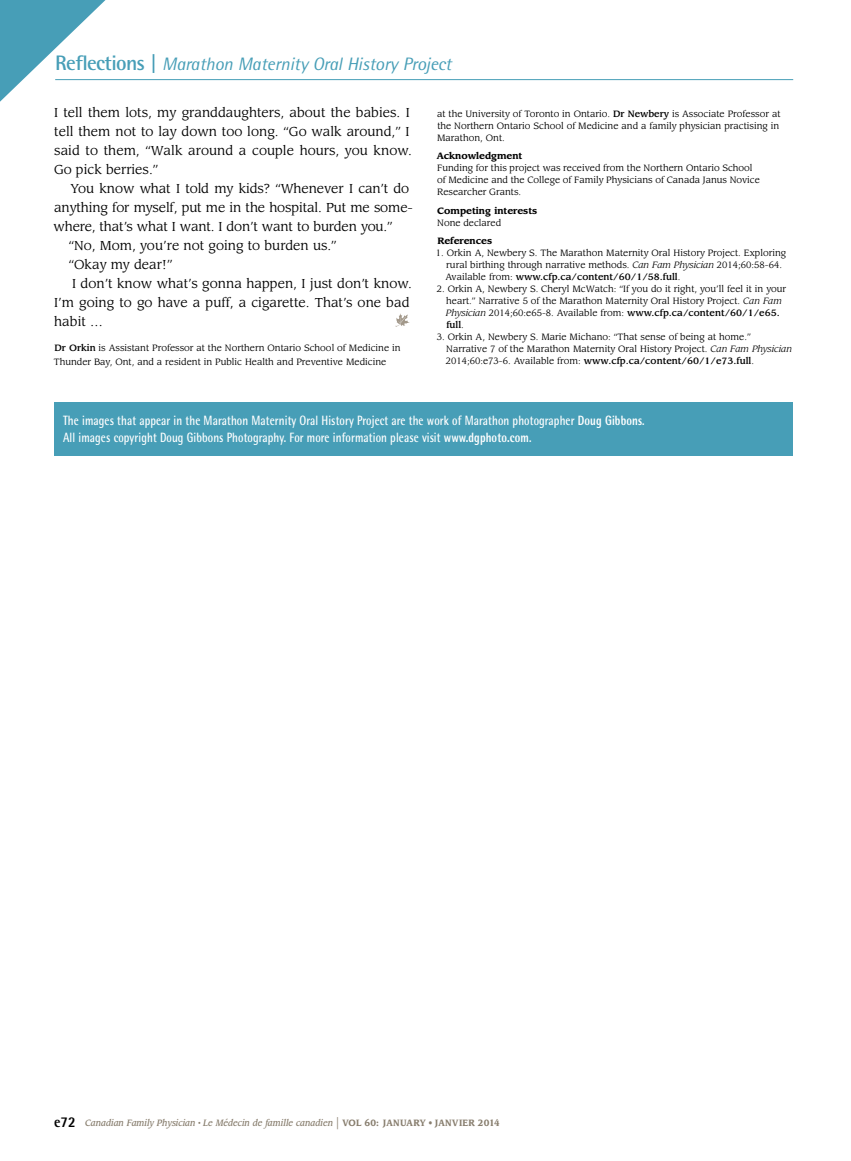
<style>
.page{position:relative;width:851px;height:1161px;background:#fff}
.page>*{position:absolute;margin:0;border:0;box-sizing:border-box;transform-origin:0 0}
.t1{font:italic 18px "Rotis Semi Sans Std";letter-spacing:-.01em;color:#479eb7}
.t2{font:700 13.5px/16.5px "Rotis Semi Sans Std";letter-spacing:.01em;color:#fff;scale:.8 1}
.t3{font:12.75px/19px "Leawood Std";color:#000}
.t4{font:9px/12.1px "Leawood Std";color:#000}
.t5{font:italic 500 9px "Leawood Std";color:#887e6e;scale:.9 1}
.t6{font:700 9px "Leawood Std";color:#000}
.s1{font-weight:700;font-style:normal;font-size:21px}
.s2{font-weight:500}
.s3{font-style:italic}
.s4{font-weight:800}
.s5{font-family:"Rotis Semi Sans Std";font-weight:800;font-style:normal;font-size:15px;color:#000}
.s6{font-weight:400;font-style:normal;font-size:15px}
.s7{font-weight:700;font-style:normal}
.s8{font-weight:400;font-style:normal}
</style>
<div class="page">
<hr style="left:55px;top:79px;width:738px;height:1px;background:#479eb7">
<svg style="left:0;top:0;width:127px;height:102px"></svg>
<svg style="left:395px;top:313px;width:15px;height:14px"></svg>
<div style="left:54px;top:402px;width:738px;height:54px;background:#479eb7"></div>
<h1 class="t1" style="left:55px;top:53px;width:398px"><span class="s1">Reflections |</span> Marathon Maternity Oral History Project</h1>
<h3 class="t3" style="left:54px;top:103px;width:359px">I tell them lots, my granddaughters, about the babies. I tell them not to lay down too long. “Go walk around,” I said to them, “Walk around a couple hours, you know.<br>Go pick berries.”</h3>
<h3 class="t3" style="left:71px;top:179px;width:340px">You know what I told my kids? “Whenever I can’t do</h3>
<h3 class="t3" style="left:54px;top:198px;width:360px">anything for myself, put me in the hospital. Put me some-</h3>
<h3 class="t3" style="left:54px;top:217px;width:340px">where, that’s what I want. I don’t want to burden you.”</h3>
<h3 class="t3" style="left:69px;top:236px;width:269px">“No, Mom, you’re not going to burden us.”</h3>
<h3 class="t3" style="left:69px;top:255px;width:105px">“Okay my dear!”</h3>
<h3 class="t3" style="left:72px;top:275px;width:341px">I don’t know what’s gonna happen, I just don’t know.</h3>
<h3 class="t3" style="left:54px;top:294px;width:357px">I’m going to go have a puff, a cigarette. That’s one bad</h3>
<h3 class="t3" style="left:54px;top:313px;width:50px">habit …</h3>
<p class="t4" style="left:54px;top:342px;width:348px;line-height:13px"><span class="s2">Dr Orkin</span> is Assistant Professor at the Northern Ontario School of Medicine in<br>Thunder Bay, Ont, and a resident in Public Health and Preventive Medicine</p>
<p class="t4" style="left:437px;top:108px;width:345px">at the University of Toronto in Ontario. <span class="s2">Dr Newbery</span> is Associate Professor at the Northern Ontario School of Medicine and a family physician practising in<br>Marathon, Ont.</p>
<p class="t6" style="left:436px;top:151px;width:87px">Acknowledgment</p>
<p class="t4" style="left:437px;top:162px;width:324px">Funding for this project was received from the Northern Ontario School of Medicine and the College of Family Physicians of Canada Janus Novice<br>Researcher Grants.</p>
<p class="t6" style="left:437px;top:205px;width:102px">Competing interests</p>
<p class="t4" style="left:437px;top:217px;width:65px">None declared</p>
<p class="t6" style="left:437px;top:235px;width:56px">References</p>
<p class="t4" style="left:445px;top:247px;width:342px;text-indent:-9px">1. Orkin A, Newbery S. The Marathon Maternity Oral History Project. Exploring rural birthing through narrative methods. <span class="s3">Can Fam Physician</span> 2014;60:58-64.<br>Available from: <span class="s2">www.cfp.ca/content/60/1/58.full</span>.</p>
<p class="t4" style="left:446px;top:283px;width:342px;text-indent:-9px">2. Orkin A, Newbery S. Cheryl McWatch: “If you do it right, you’ll feel it in your heart.” Narrative 5 of the Marathon Maternity Oral History Project. <span class="s3">Can Fam Physician</span> 2014;60:e65-8. Available from: <span class="s2">www.cfp.ca/content/60/1/e65. full</span>.</p>
<p class="t4" style="left:446px;top:331px;width:348px;text-indent:-9px">3. Orkin A, Newbery S. Marie Michano: “That sense of being at home.”<br>Narrative 7 of the Marathon Maternity Oral History Project. <span class="s3">Can Fam Physician<br></span>2014;60:e73-6. Available from: <span class="s2">www.cfp.ca/content/60/1/e73.full</span>.</p>
<h2 class="t2" style="left:63px;top:412px;width:728px">The images that appear in the Marathon Maternity Oral History Project are the work of Marathon photographer <span class="s4">Doug Gibbons</span>.<br>All images copyright Doug Gibbons Photography. For more information please visit <span class="s4">www.dgphoto.com</span>.</h2>
<p class="t5" style="left:54px;top:1118px;width:497px"><span class="s5">e72</span> Canadian Family Physician <sup>•</sup> Le Médecin de famille canadien <span class="s6">|</span> <span class="s7">Vol 60: january</span> <span class="s8">•</span> <span class="s7">janvier 2014</span></p>
</div>
